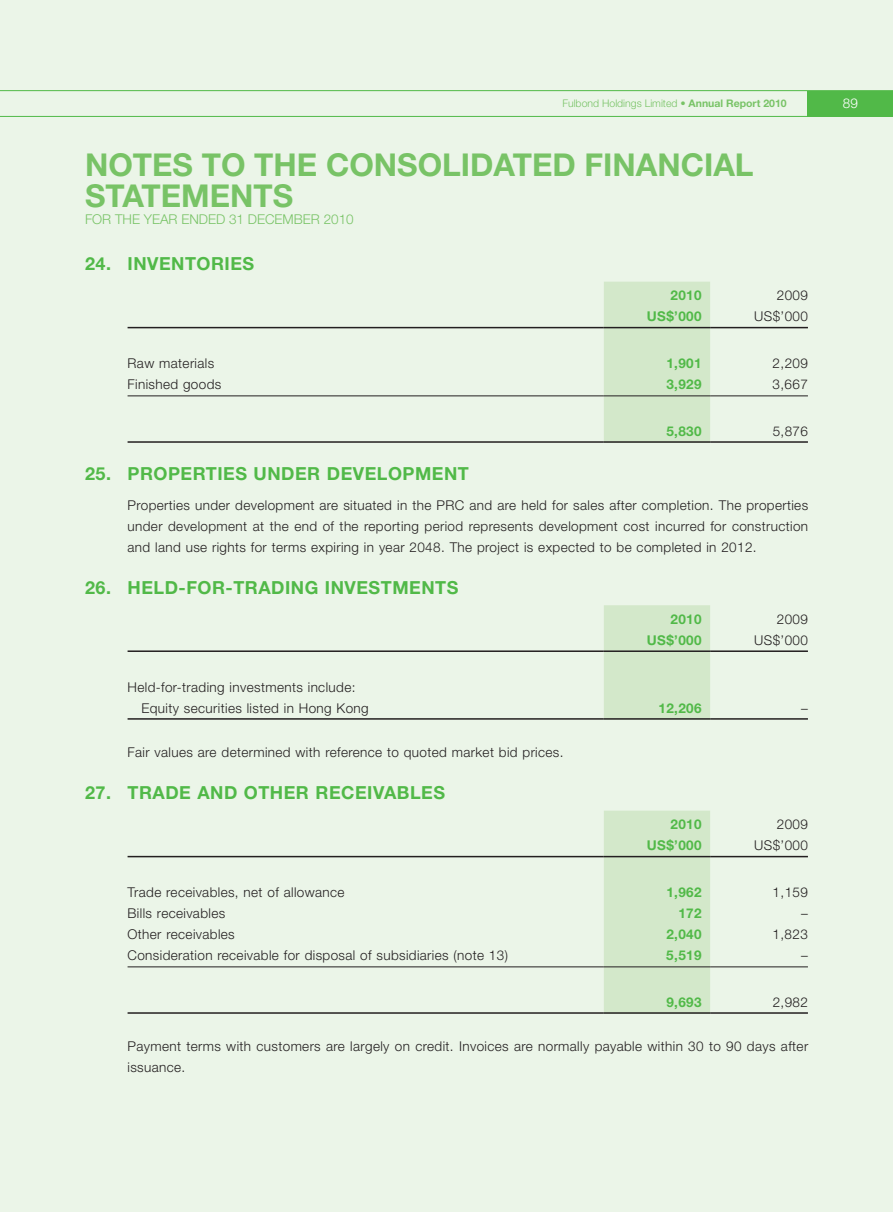
<style>
.page{position:relative;width:893px;height:1212px;background:#ebf5e8}
.page>*{position:absolute;margin:0;border:0;box-sizing:border-box;transform-origin:0 0}
.t1{font:700 31.5px/31.5px "Helvetica Neue LT Std";color:#78c366}
.t2{font:700 18px "Helvetica Neue LT Std";letter-spacing:.03em;color:#51b948}
.t3{font:300 13.5px/21px "Helvetica Neue LT Std";letter-spacing:.03em;color:#231f20}
.t4{font:700 13.5px "Helvetica Neue LT Std";letter-spacing:.03em;color:#51b948}
.t5{font:300 13.5px "Helvetica Neue LT Std";color:#78c366}
.t6{font:300 13.5px "Helvetica Neue LT Std";color:#fff}
.t7{font:300 10.5px "Helvetica Neue LT Std";color:#78c366}
.s1{font-weight:700}
</style>
<div class="page">
<div style="left:808px;top:91px;width:85px;height:26px;background:#51b948"></div>
<hr style="left:0;top:90px;width:893px;height:1px;background:#51b948">
<hr style="left:0;top:116px;width:893px;height:1px;background:#51b948">
<div style="left:604px;top:282px;width:106px;height:159px;background:#d3e8ca"></div>
<hr style="left:128px;top:327px;width:476px;height:1px;background:#231f20">
<hr style="left:604px;top:327px;width:106px;height:1px;background:#231f20">
<hr style="left:710px;top:327px;width:98px;height:1px;background:#231f20">
<hr style="left:128px;top:396px;width:476px;height:1px;background:#231f20">
<hr style="left:604px;top:396px;width:106px;height:1px;background:#231f20">
<hr style="left:710px;top:396px;width:98px;height:1px;background:#231f20">
<hr style="left:128px;top:441px;width:476px;height:2px;background:#231f20">
<hr style="left:604px;top:441px;width:106px;height:2px;background:#231f20">
<hr style="left:710px;top:441px;width:98px;height:2px;background:#231f20">
<div style="left:604px;top:605px;width:106px;height:113px;background:#d3e8ca"></div>
<hr style="left:128px;top:650px;width:476px;height:2px;background:#231f20">
<hr style="left:604px;top:650px;width:106px;height:2px;background:#231f20">
<hr style="left:710px;top:650px;width:98px;height:2px;background:#231f20">
<hr style="left:128px;top:718px;width:476px;height:2px;background:#231f20">
<hr style="left:604px;top:718px;width:106px;height:2px;background:#231f20">
<hr style="left:710px;top:718px;width:98px;height:2px;background:#231f20">
<div style="left:604px;top:811px;width:106px;height:201px;background:#d3e8ca"></div>
<hr style="left:128px;top:856px;width:476px;height:1px;background:#231f20">
<hr style="left:604px;top:856px;width:106px;height:1px;background:#231f20">
<hr style="left:710px;top:856px;width:98px;height:1px;background:#231f20">
<hr style="left:128px;top:966px;width:476px;height:1px;background:#231f20">
<hr style="left:604px;top:966px;width:106px;height:1px;background:#231f20">
<hr style="left:710px;top:966px;width:98px;height:1px;background:#231f20">
<hr style="left:128px;top:1012px;width:476px;height:2px;background:#231f20">
<hr style="left:604px;top:1012px;width:106px;height:2px;background:#231f20">
<hr style="left:710px;top:1012px;width:98px;height:2px;background:#231f20">
<p class="t7" style="left:562px;top:97px;width:226px">Fulbond Holdings Limited <span class="s1">• Annual Report 2010</span></p>
<p class="t6" style="left:843px;top:95px;width:17px">89</p>
<h1 class="t1" style="left:85px;top:148px;width:670px">NOTES TO THE CONSOLIDATED FINANCIAL<br>STATEMENTS</h1>
<p class="t5" style="left:85px;top:211px;width:270px">FOR THE YEAR ENDED 31 DECEMBER 2010</p>
<h2 class="t2" style="left:85px;top:253px;width:171px">24. INVENTORIES</h2>
<p class="t4" style="left:670px;top:287px;width:33px">2010</p>
<p class="t3" style="left:777px;top:285px;width:33px">2009</p>
<p class="t4" style="left:647px;top:308px;width:56px">US$’000</p>
<p class="t3" style="left:754px;top:306px;width:55px">US$’000</p>
<p class="t3" style="left:128px;top:352px;width:88px">Raw materials</p>
<p class="t4" style="left:666px;top:355px;width:37px">1,901</p>
<p class="t3" style="left:773px;top:352px;width:37px">2,209</p>
<p class="t3" style="left:128px;top:373px;width:95px">Finished goods</p>
<p class="t4" style="left:666px;top:376px;width:37px">3,929</p>
<p class="t3" style="left:773px;top:373px;width:37px">3,667</p>
<p class="t4" style="left:666px;top:423px;width:37px">5,830</p>
<p class="t3" style="left:773px;top:420px;width:37px">5,876</p>
<h2 class="t2" style="left:85px;top:463px;width:385px">25. PROPERTIES UNDER DEVELOPMENT</h2>
<p class="t3" style="left:128px;top:494px;width:682px;text-align:justify">Properties under development are situated in the PRC and are held for sales after completion. The properties under development at the end of the reporting period represents development cost incurred for construction and land use rights for terms expiring in year 2048. The project is expected to be completed in 2012.</p>
<h2 class="t2" style="left:85px;top:576px;width:375px">26. HELD-FOR-TRADING INVESTMENTS</h2>
<p class="t4" style="left:670px;top:611px;width:33px">2010</p>
<p class="t3" style="left:777px;top:608px;width:33px">2009</p>
<p class="t4" style="left:647px;top:632px;width:56px">US$’000</p>
<p class="t3" style="left:754px;top:629px;width:55px">US$’000</p>
<p class="t3" style="left:141px;top:676px;width:229px;text-indent:-14px">Held-for-trading investments include:<br>Equity securities listed in Hong Kong</p>
<p class="t4" style="left:658px;top:699px;width:45px">12,206</p>
<p class="t3" style="left:801px;top:697px;width:8px">–</p>
<p class="t3" style="left:128px;top:741px;width:437px">Fair values are determined with reference to quoted market bid prices.</p>
<h2 class="t2" style="left:85px;top:781px;width:361px">27. TRADE AND OTHER RECEIVABLES</h2>
<p class="t4" style="left:670px;top:816px;width:33px">2010</p>
<p class="t3" style="left:777px;top:814px;width:33px">2009</p>
<p class="t4" style="left:647px;top:837px;width:56px">US$’000</p>
<p class="t3" style="left:754px;top:835px;width:55px">US$’000</p>
<p class="t3" style="left:128px;top:881px;width:218px">Trade receivables, net of allowance</p>
<p class="t4" style="left:666px;top:884px;width:37px">1,962</p>
<p class="t3" style="left:773px;top:881px;width:37px">1,159</p>
<p class="t3" style="left:128px;top:902px;width:99px">Bills receivables</p>
<p class="t4" style="left:678px;top:905px;width:25px">172</p>
<p class="t3" style="left:801px;top:902px;width:8px">–</p>
<p class="t3" style="left:128px;top:923px;width:109px">Other receivables</p>
<p class="t4" style="left:666px;top:926px;width:37px">2,040</p>
<p class="t3" style="left:773px;top:923px;width:37px">1,823</p>
<p class="t3" style="left:128px;top:944px;width:382px">Consideration receivable for disposal of subsidiaries (note 13)</p>
<p class="t4" style="left:666px;top:947px;width:37px">5,519</p>
<p class="t3" style="left:801px;top:944px;width:8px">–</p>
<p class="t4" style="left:666px;top:993px;width:37px">9,693</p>
<p class="t3" style="left:773px;top:991px;width:37px">2,982</p>
<p class="t3" style="left:128px;top:1035px;width:682px">Payment terms with customers are largely on credit. Invoices are normally payable within 30 to 90 days after issuance.</p>
</div>
